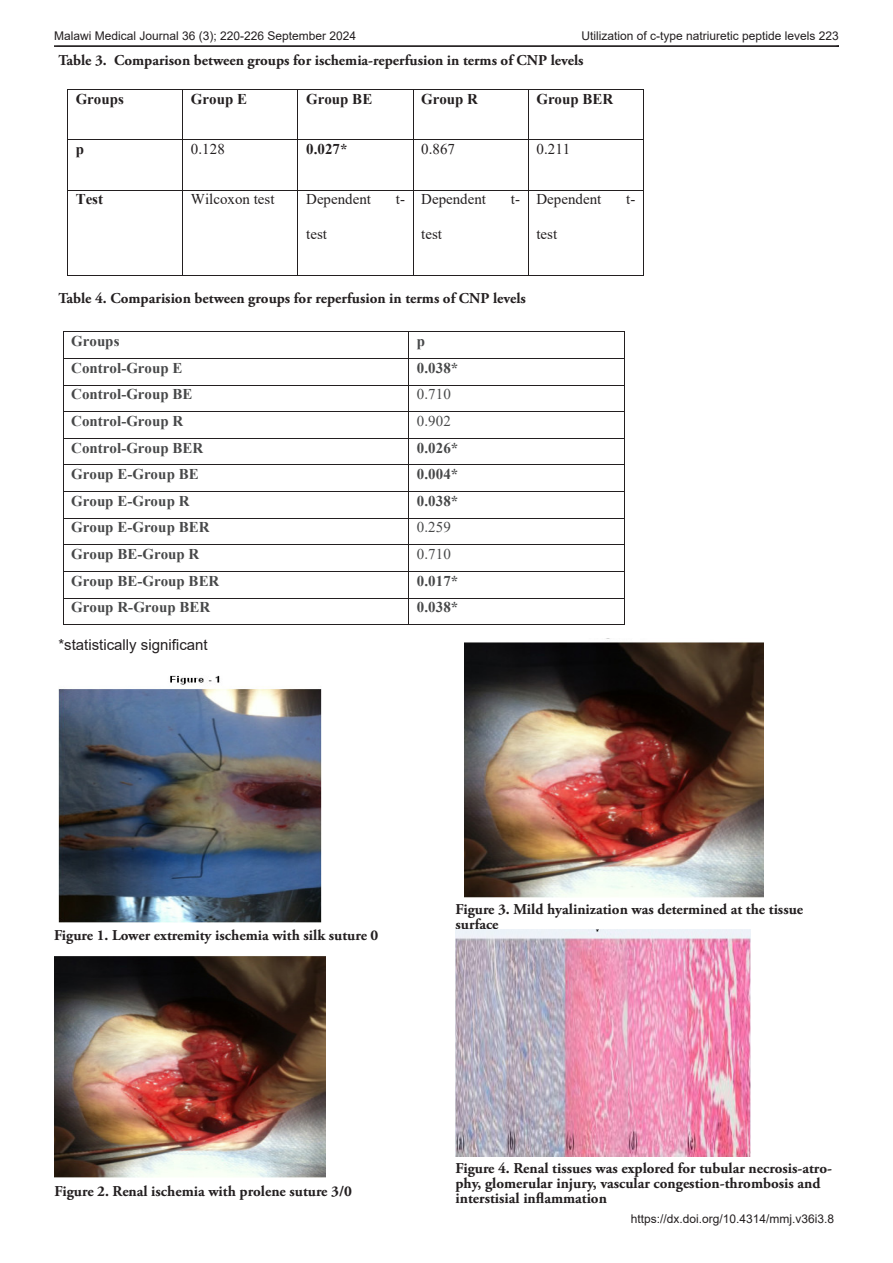
<style>
.page{position:relative;width:893px;height:1263px;background:#fff}
.page>*{position:absolute;margin:0;border:0;box-sizing:border-box;transform-origin:0 0}
.t1{font:700 15px/15px "Adobe Garamond Pro";color:#231f20}
.t2{font:700 15px "Times New Roman";color:#474849}
.t3{font:15px "Times New Roman";color:#231f20}
.t4{font:700 15px "Times New Roman";color:#231f20}
.t5{font:15px "Arial";color:#231f20}
.t6{font:15px "Times New Roman";letter-spacing:.005em;color:#474849}
.t7{font:12px "Arial";color:#231f20}
.t8{font:12px "Times New Roman";color:#231f20}
</style>
<div class="page">
<hr style="left:53px;top:45px;width:787px;height:4px;background:#231f20;opacity:.75">
<hr style="left:68px;top:89px;width:114px;height:1px;background:#231f20">
<hr style="left:183px;top:89px;width:115px;height:1px;background:#231f20">
<hr style="left:298px;top:89px;width:115px;height:1px;background:#231f20">
<hr style="left:413px;top:89px;width:115px;height:1px;background:#231f20">
<hr style="left:529px;top:89px;width:114px;height:1px;background:#231f20">
<hr style="left:67px;top:90px;width:1px;height:50px;background:#231f20">
<hr style="left:182px;top:90px;width:1px;height:50px;background:#231f20">
<hr style="left:298px;top:90px;width:1px;height:50px;background:#231f20">
<hr style="left:413px;top:90px;width:1px;height:50px;background:#231f20">
<hr style="left:528px;top:90px;width:1px;height:50px;background:#231f20">
<hr style="left:643px;top:90px;width:1px;height:50px;background:#231f20">
<hr style="left:68px;top:140px;width:114px;height:1px;background:#231f20">
<hr style="left:183px;top:140px;width:115px;height:1px;background:#231f20">
<hr style="left:298px;top:140px;width:115px;height:1px;background:#231f20">
<hr style="left:413px;top:140px;width:115px;height:1px;background:#231f20">
<hr style="left:529px;top:140px;width:114px;height:1px;background:#231f20">
<hr style="left:67px;top:140px;width:1px;height:50px;background:#231f20">
<hr style="left:182px;top:140px;width:1px;height:50px;background:#231f20">
<hr style="left:298px;top:140px;width:1px;height:50px;background:#231f20">
<hr style="left:413px;top:140px;width:1px;height:50px;background:#231f20">
<hr style="left:528px;top:140px;width:1px;height:50px;background:#231f20">
<hr style="left:643px;top:140px;width:1px;height:50px;background:#231f20">
<hr style="left:68px;top:190px;width:114px;height:1px;background:#231f20">
<hr style="left:183px;top:190px;width:115px;height:1px;background:#231f20">
<hr style="left:298px;top:190px;width:115px;height:1px;background:#231f20">
<hr style="left:413px;top:190px;width:115px;height:1px;background:#231f20">
<hr style="left:529px;top:190px;width:114px;height:1px;background:#231f20">
<hr style="left:67px;top:191px;width:1px;height:84px;background:#231f20">
<hr style="left:68px;top:275px;width:114px;height:1px;background:#231f20">
<hr style="left:182px;top:191px;width:1px;height:84px;background:#231f20">
<hr style="left:183px;top:275px;width:115px;height:1px;background:#231f20">
<hr style="left:298px;top:191px;width:1px;height:84px;background:#231f20">
<hr style="left:298px;top:275px;width:115px;height:1px;background:#231f20">
<hr style="left:413px;top:191px;width:1px;height:84px;background:#231f20">
<hr style="left:413px;top:275px;width:115px;height:1px;background:#231f20">
<hr style="left:528px;top:191px;width:1px;height:84px;background:#231f20">
<hr style="left:529px;top:275px;width:114px;height:1px;background:#231f20">
<hr style="left:643px;top:191px;width:1px;height:84px;background:#231f20">
<hr style="left:64px;top:331px;width:344px;height:1px;background:#231f20">
<hr style="left:409px;top:331px;width:215px;height:1px;background:#231f20">
<hr style="left:64px;top:358px;width:344px;height:1px;background:#231f20">
<hr style="left:409px;top:358px;width:215px;height:1px;background:#231f20">
<hr style="left:64px;top:385px;width:344px;height:1px;background:#231f20">
<hr style="left:409px;top:385px;width:215px;height:1px;background:#231f20">
<hr style="left:64px;top:411px;width:344px;height:1px;background:#231f20">
<hr style="left:409px;top:411px;width:215px;height:1px;background:#231f20">
<hr style="left:64px;top:438px;width:344px;height:1px;background:#231f20">
<hr style="left:409px;top:438px;width:215px;height:1px;background:#231f20">
<hr style="left:64px;top:464px;width:344px;height:1px;background:#231f20">
<hr style="left:409px;top:464px;width:215px;height:1px;background:#231f20">
<hr style="left:64px;top:491px;width:344px;height:1px;background:#231f20">
<hr style="left:409px;top:491px;width:215px;height:1px;background:#231f20">
<hr style="left:64px;top:518px;width:344px;height:1px;background:#231f20">
<hr style="left:409px;top:518px;width:215px;height:1px;background:#231f20">
<hr style="left:64px;top:544px;width:344px;height:1px;background:#231f20">
<hr style="left:409px;top:544px;width:215px;height:1px;background:#231f20">
<hr style="left:64px;top:571px;width:344px;height:1px;background:#231f20">
<hr style="left:409px;top:571px;width:215px;height:1px;background:#231f20">
<hr style="left:64px;top:598px;width:344px;height:1px;background:#231f20">
<hr style="left:409px;top:598px;width:215px;height:1px;background:#231f20">
<svg style="left:63px;top:331px;width:1px;height:294px"></svg>
<hr style="left:64px;top:624px;width:344px;height:1px;background:#231f20">
<svg style="left:408px;top:331px;width:1px;height:294px"></svg>
<hr style="left:409px;top:624px;width:215px;height:1px;background:#231f20">
<svg style="left:624px;top:331px;width:1px;height:294px"></svg>
<img style="left:58px;top:675px;width:264px;height:247px">
<img style="left:55px;top:956px;width:271px;height:222px">
<img style="left:465px;top:642px;width:299px;height:256px">
<img style="left:456px;top:929px;width:295px;height:227px">
<p class="t7" style="left:54px;top:28px;width:304px">Malawi Medical Journal 36 (3); 220-226 September 2024</p>
<p class="t7" style="left:581px;top:28px;width:259px">Utilization of c-type natriuretic peptide levels 223</p>
<p class="t1" style="left:58px;top:53px;width:527px">Table 3. Comparison between groups for ischemia-reperfusion in terms of CNP levels</p>
<p class="t4" style="left:76px;top:88px;width:50px">Groups</p>
<p class="t4" style="left:191px;top:88px;width:58px">Group E</p>
<p class="t4" style="left:306px;top:88px;width:68px">Group BE</p>
<p class="t4" style="left:421px;top:88px;width:58px">Group R</p>
<p class="t4" style="left:536px;top:88px;width:78px">Group BER</p>
<p class="t4" style="left:76px;top:138px;width:10px">p</p>
<p class="t3" style="left:191px;top:138px;width:35px">0.128</p>
<p class="t4" style="left:306px;top:138px;width:43px">0.027*</p>
<p class="t3" style="left:421px;top:138px;width:35px">0.867</p>
<p class="t3" style="left:536px;top:138px;width:35px">0.211</p>
<p class="t4" style="left:76px;top:189px;width:29px">Test</p>
<p class="t3" style="left:191px;top:188px;width:85px">Wilcoxon test</p>
<p class="t3" style="left:306px;top:188px;width:66px">Dependent</p>
<p class="t3" style="left:396px;top:188px;width:11px">t-</p>
<p class="t3" style="left:306px;top:223px;width:22px">test</p>
<p class="t3" style="left:421px;top:188px;width:66px">Dependent</p>
<p class="t3" style="left:511px;top:188px;width:11px">t-</p>
<p class="t3" style="left:421px;top:223px;width:22px">test</p>
<p class="t3" style="left:536px;top:188px;width:66px">Dependent</p>
<p class="t3" style="left:626px;top:188px;width:11px">t-</p>
<p class="t3" style="left:536px;top:223px;width:22px">test</p>
<p class="t1" style="left:58px;top:291px;width:469px">Table 4. Comparision between groups for reperfusion in terms of CNP levels</p>
<p class="t2" style="left:71px;top:330px;width:50px">Groups</p>
<p class="t2" style="left:417px;top:330px;width:10px">p</p>
<p class="t2" style="left:71px;top:357px;width:113px">Control-Group E</p>
<p class="t2" style="left:417px;top:357px;width:43px">0.038*</p>
<p class="t2" style="left:71px;top:383px;width:123px">Control-Group BE</p>
<p class="t6" style="left:417px;top:383px;width:35px">0.710</p>
<p class="t2" style="left:71px;top:410px;width:113px">Control-Group R</p>
<p class="t6" style="left:417px;top:410px;width:35px">0.902</p>
<p class="t2" style="left:71px;top:437px;width:133px">Control-Group BER</p>
<p class="t2" style="left:417px;top:437px;width:43px">0.026*</p>
<p class="t2" style="left:71px;top:463px;width:129px">Group E-Group BE</p>
<p class="t2" style="left:417px;top:463px;width:43px">0.004*</p>
<p class="t2" style="left:71px;top:490px;width:120px">Group E-Group R</p>
<p class="t2" style="left:417px;top:490px;width:43px">0.038*</p>
<p class="t2" style="left:71px;top:516px;width:140px">Group E-Group BER</p>
<p class="t6" style="left:417px;top:516px;width:35px">0.259</p>
<p class="t2" style="left:71px;top:543px;width:130px">Group BE-Group R</p>
<p class="t6" style="left:417px;top:543px;width:35px">0.710</p>
<p class="t2" style="left:71px;top:570px;width:150px">Group BE-Group BER</p>
<p class="t2" style="left:417px;top:570px;width:43px">0.017*</p>
<p class="t2" style="left:71px;top:596px;width:140px">Group R-Group BER</p>
<p class="t2" style="left:417px;top:596px;width:43px">0.038*</p>
<p class="t8" style="left:76px;top:574px;width:116px">*statistically significant</p>
<p class="t5" style="left:58px;top:634px;width:151px">*statistically significant</p>
<p class="t1" style="left:54px;top:928px;width:326px">Figure 1. Lower extremity ischemia with silk suture 0</p>
<p class="t1" style="left:455px;top:902px;width:349px">Figure 3. Mild hyalinization was determined at the tissue surface</p>
<p class="t1" style="left:55px;top:1184px;width:299px">Figure 2. Renal ischemia with prolene suture 3/0</p>
<p class="t1" style="left:455px;top:1161px;width:378px">Figure 4. Renal tissues was explored for tubular necrosis-atro&shy;phy, glomerular injury, vascular congestion-thrombosis and interstisial inflammation</p>
<p class="t7" style="left:631px;top:1210px;width:205px">https://dx.doi.org/10.4314/mmj.v36i3.8</p>
</div>
